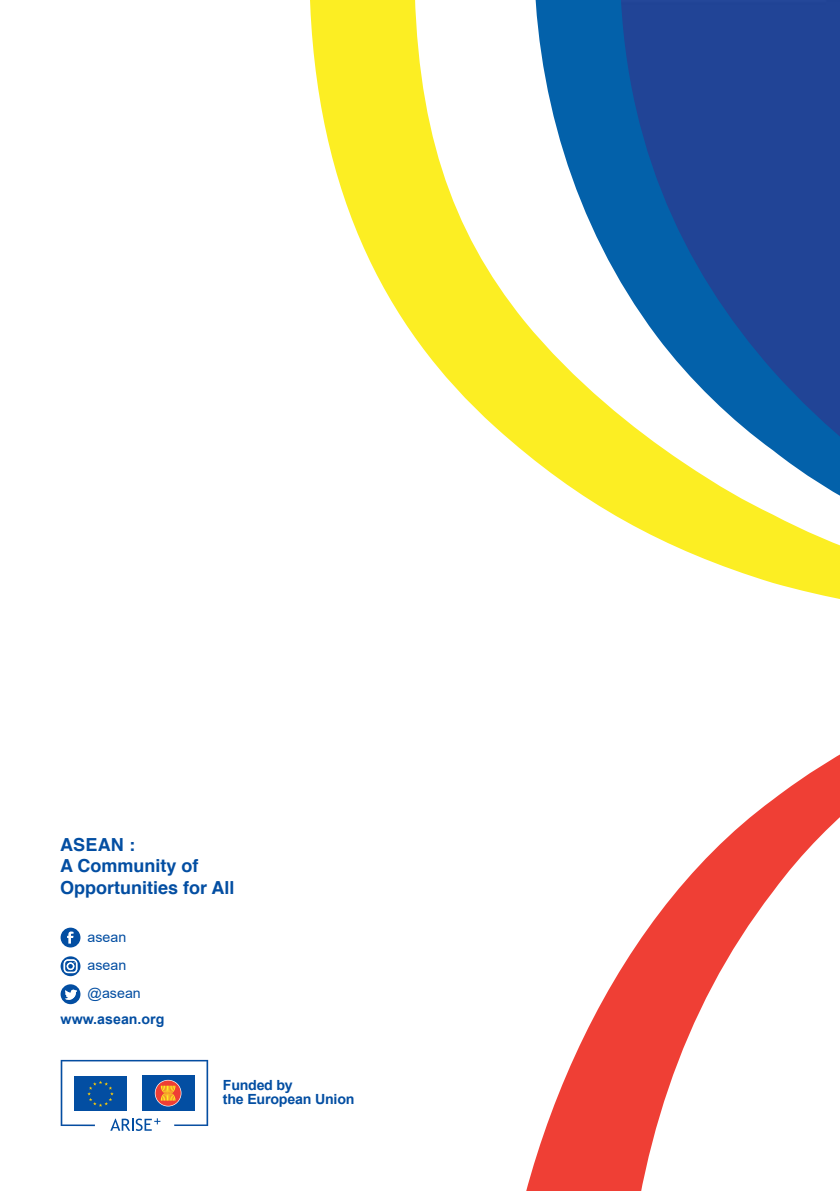
<style>
.page{position:relative;width:840px;height:1191px;background:#fff}
.page>*{position:absolute;margin:0;border:0;box-sizing:border-box;transform-origin:0 0}
.t1{font:700 18px/21.6px "Helvetica";color:#034ea2}
.t2{font:700 14px/14.4px "Arial";letter-spacing:-.015em;color:#034ea2}
.t3{font:14px/28px "Arial";color:#034ea2}
</style>
<div class="page">
<svg style="left:310px;top:0;width:529px;height:599px"></svg>
<svg style="left:526px;top:755px;width:313px;height:436px"></svg>
<svg style="left:61px;top:1060px;width:147px;height:71px"></svg>
<svg style="left:61px;top:956px;width:19px;height:20px"></svg>
<svg style="left:61px;top:984px;width:19px;height:20px"></svg>
<div style="left:61px;top:927px;width:19px;height:20px;background:#034ea2;border-radius:50%"></div>
<svg style="left:67px;top:931px;width:6px;height:12px"></svg>
<p class="t1" style="left:60px;top:834px;width:176px">ASEAN :<br>A Community of<br>Opportunities for All</p>
<p class="t3" style="left:88px;top:923px;width:55px">asean asean @asean</p>
<p class="t2" style="left:61px;top:1011px;width:105px">www.asean.org</p>
<p class="t2" style="left:223px;top:1078px;width:133px">Funded by<br>the European Union</p>
</div>
